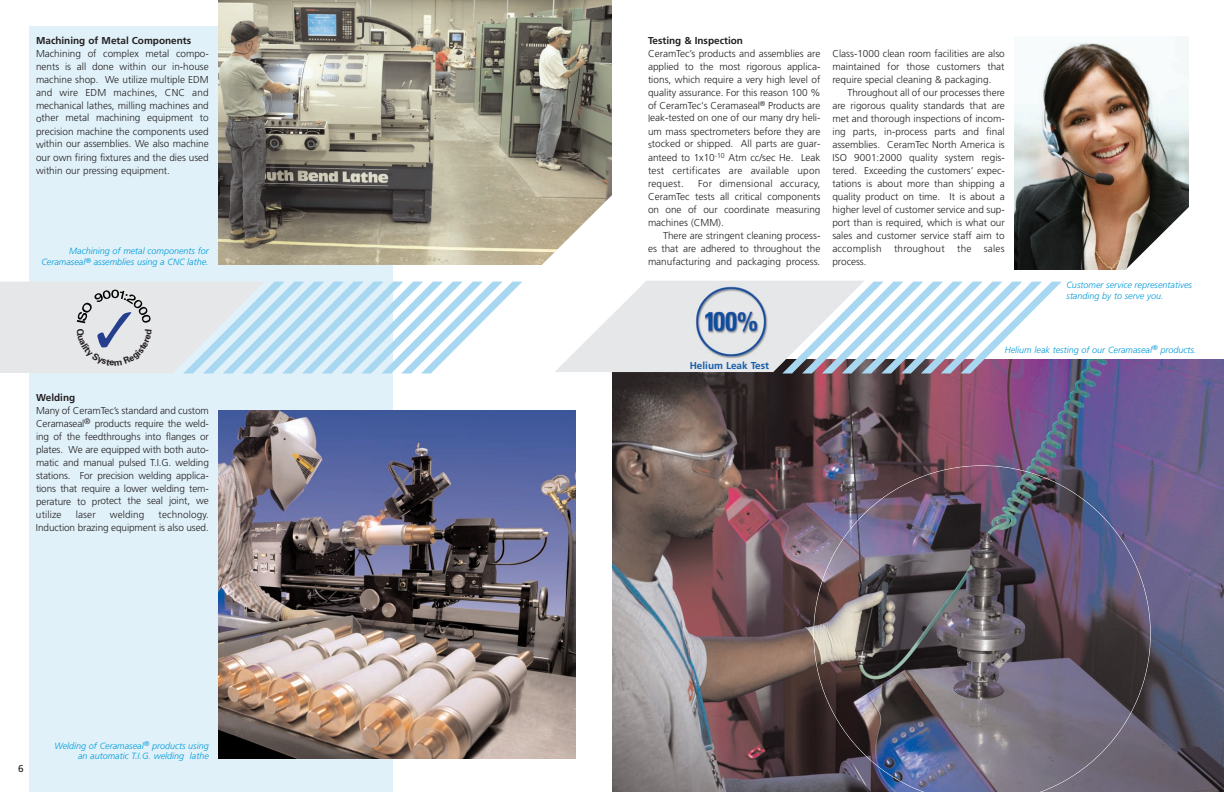
<style>
.page{position:relative;width:1224px;height:792px;background:#fff}
.page>*{position:absolute;margin:0;border:0;box-sizing:border-box;transform-origin:0 0}
.t1{font:300 10px/13px "Frutiger";color:#231f20;text-align:justify}
.t2{font:700 10px "Frutiger";color:#231f20}
.t3{font:700 10px "Frutiger";color:#135cab}
.t4{font:10px "Frutiger";color:#231f20}
.t5{font:italic 300 9px/10.8px "Frutiger";color:#009ad9;text-align:right}
</style>
<div class="page">
<div style="left:29px;top:26px;width:364px;height:766px;background:#e0f1f9"></div>
<img style="left:218px;top:0;width:394px;height:265px">
<img style="left:612px;top:360px;width:612px;height:432px">
<img style="left:218px;top:410px;width:358px;height:349px">
<svg style="left:425px;top:179px;width:324px;height:202px"></svg>
<img style="left:813px;top:465px;width:338px;height:327px">
<img style="left:1014px;top:36px;width:174px;height:234px">
<svg style="left:1077px;top:192px;width:112px;height:78px"></svg>
<svg style="left:0;top:281px;width:1062px;height:93px"></svg>
<p class="t2" style="left:36px;top:36px;width:157px">Machining of Metal Components</p>
<p class="t1" style="left:36px;top:47px;width:174px">Machining of complex metal compo&shy;nents is all done within our in-house machine shop. We utilize multiple EDM and wire EDM machines, CNC and mechanical lathes, milling machines and other metal machining equipment to precision machine the components used within our assemblies. We also machine our own firing fixtures and the dies used within our pressing equipment.</p>
<p class="t5" style="left:41px;top:245px;width:169px;line-height:11.6px">Machining of metal components for<br>Ceramaseal<sup>®</sup> assemblies using a CNC lathe.</p>
<p class="t2" style="left:36px;top:393px;width:41px">Welding</p>
<p class="t1" style="left:36px;top:404px;width:174px">Many of CeramTec’s standard and custom Ceramaseal<sup>®</sup> products require the weld&shy;ing of the feedthroughs into flanges or plates. We are equipped with both auto&shy;matic and manual pulsed T.I.G. welding stations. For precision welding applica&shy;tions that require a lower welding tem&shy;perature to protect the seal joint, we utilize</p>
<p class="t1" style="left:36px;top:508px;width:174px;text-align:right">technology.<br>Induction brazing equipment is also used.</p>
<p class="t1" style="left:76px;top:508px;width:21px">laser</p>
<p class="t1" style="left:110px;top:508px;width:36px">welding</p>
<p class="t4" style="left:18px;top:765px;width:7px">6</p>
<p class="t5" style="left:54px;top:741px;width:156px">Welding of Ceramaseal<sup>®</sup> products using an automatic T.I.G. welding lathe</p>
<p class="t2" style="left:648px;top:36px;width:97px">Testing &amp; Inspection</p>
<p class="t1" style="left:648px;top:47px;width:174px">CeramTec’s products and assemblies are applied to the most rigorous applica&shy;tions, which require a very high level of quality assurance. For this reason 100 % of CeramTec's Ceramaseal<sup>®</sup> Products are leak-tested on one of our many dry heli&shy;um mass spectrometers before they are stocked or shipped. All parts are guar&shy;anteed to 1x10<sup>-10</sup> Atm cc/sec He. Leak test certificates are available upon request.</p>
<p class="t1" style="left:648px;top:177px;width:174px;text-indent:50px">For dimensional accuracy, CeramTec tests all critical components on one of our coordinate measuring machines (CMM).</p>
<p class="t1" style="left:648px;top:229px;width:174px;text-indent:15px">There are stringent cleaning process&shy;es that are adhered to throughout the manufacturing and packaging process.</p>
<p class="t1" style="left:832px;top:48px;width:174px">Class-1000 clean room facilities are also maintained for those customers that require special cleaning &amp; packaging.</p>
<p class="t1" style="left:832px;top:87px;width:174px;text-indent:15px">Throughout all of our processes there are rigorous quality standards that are met and thorough inspections of incom&shy;ing parts, in-process parts and final assemblies. CeramTec North America is ISO 9001:2000 quality system regis&shy;tered. Exceeding the customers’ expec&shy;tations is about more than shipping a quality product on time. It is about a higher level of customer service and sup&shy;port than is required, which is what our sales and customer service staff aim to accomplish throughout the sales process.</p>
<p class="t5" style="left:1066px;top:281px;width:127px;text-align:left">Customer service representatives standing by to serve you.</p>
<p class="t3" style="left:690px;top:361px;width:81px">Helium Leak Test</p>
<p class="t5" style="left:1005px;top:345px;width:193px">Helium leak testing of our Ceramaseal<sup>®</sup> products.</p>
</div>
